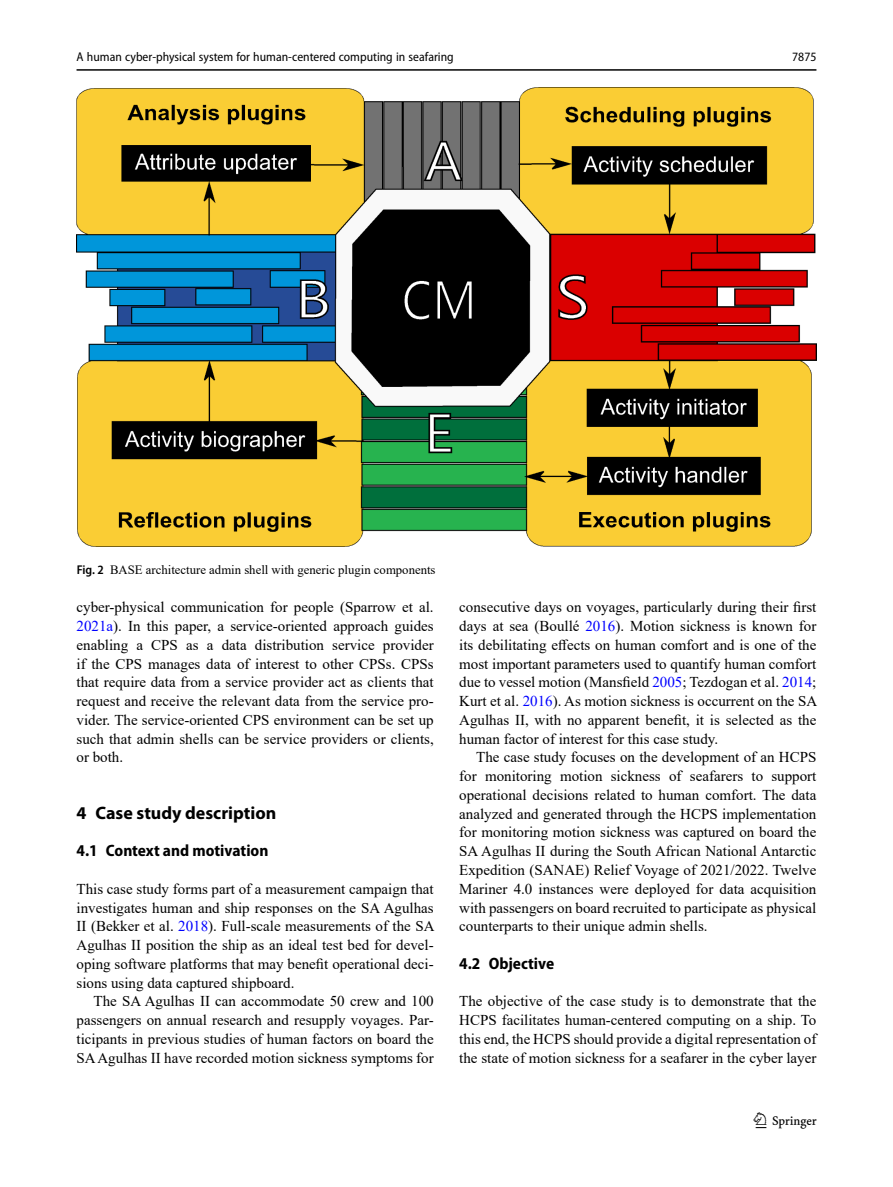
<style>
.page{position:relative;width:893px;height:1187px;background:#fff}
.page>*{position:absolute;margin:0;border:0;box-sizing:border-box;transform-origin:0 0}
.t1{font:22.5px "Springnew";color:#000}
.Head_1{font:700 18px "Myriad Pro";color:#000}
.Head_2_After_1{font:700 semi-condensed 16.5px "Myriad Pro";color:#000}
.Head_2{font:700 semi-condensed 16.5px "Myriad Pro";color:#000}
.Body_Text_Indent{font:15px/18.8px "Times New Roman";color:#000;text-align:justify}
.Body_Text{font:15px/18.8px "Times New Roman";color:#000;text-align:justify}
.t2{font:semi-condensed 12.75px "Myriad Pro";color:#000}
.Figure_Caption{font:12.75px "Times New Roman";color:#000}
.s1{font-family:"Myriad Pro";font-weight:600;font-stretch:semi-condensed}
.s2{color:#00f}
</style>
<div class="page">
<hr style="left:77px;top:69px;width:739px;height:2px;background:#000">
<img style="left:77px;top:87px;width:740px;height:459px">
<p class="t2" style="left:77px;top:49px;width:379px">A human cyber-physical system for human-centered computing in seafaring</p>
<p class="Figure_Caption" style="left:77px;top:561px;width:360px"><span class="s1">Fig. 2</span> BASE architecture admin shell with generic plugin components</p>
<p class="t2" style="left:792px;top:49px;width:26px">7875</p>
<p class="Body_Text" style="left:77px;top:597px;width:359px">cyber-physical communication for people (Sparrow et al.<br><span class="s2">2021a</span>). In this paper, a service-oriented approach guides enabling a CPS as a data distribution service provider if the CPS manages data of interest to other CPSs. CPSs that require data from a service provider act as clients that request and receive the relevant data from the service pro&shy;vider. The service-oriented CPS environment can be set up such that admin shells can be service providers or clients, or both.</p>
<p class="Head_1" style="left:77px;top:800px;width:201px">4 Case study description</p>
<p class="Head_2_After_1" style="left:77px;top:841px;width:193px">4.1 Context and motivation</p>
<p class="Body_Text" style="left:77px;top:878px;width:360px">This case study forms part of a measurement campaign that investigates human and ship responses on the SA Agulhas II (Bekker et al. <span class="s2">2018</span>). Full-scale measurements of the SA Agulhas II position the ship as an ideal test bed for devel&shy;oping software platforms that may benefit operational deci&shy;sions using data captured shipboard.</p>
<p class="Body_Text_Indent" style="left:77px;top:991px;width:359px;text-indent:17px">The SA Agulhas II can accommodate 50 crew and 100 passengers on annual research and resupply voyages. Par&shy;ticipants in previous studies of human factors on board the SA Agulhas II have recorded motion sickness symptoms for</p>
<p class="Body_Text_Indent" style="left:459px;top:597px;width:360px">consecutive days on voyages, particularly during their first days at sea (Boullé <span class="s2">2016</span>). Motion sickness is known for its debilitating effects on human comfort and is one of the most important parameters used to quantify human comfort due to vessel motion (Mansfield <span class="s2">2005</span>; Tezdogan et al. <span class="s2">2014</span>; Kurt et al. <span class="s2">2016</span>). As motion sickness is occurrent on the SA Agulhas II, with no apparent benefit, it is selected as the human factor of interest for this case study.</p>
<p class="Body_Text_Indent" style="left:459px;top:747px;width:359px;text-indent:17px">The case study focuses on the development of an HCPS for monitoring motion sickness of seafarers to support operational decisions related to human comfort. The data analyzed and generated through the HCPS implementation for monitoring motion sickness was captured on board the SA Agulhas II during the South African National Antarctic Expedition (SANAE) Relief Voyage of 2021/2022. Twelve Mariner 4.0 instances were deployed for data acquisition with passengers on board recruited to participate as physical counterparts to their unique admin shells.</p>
<p class="Head_2" style="left:459px;top:953px;width:96px">4.2 Objective</p>
<p class="Body_Text" style="left:459px;top:991px;width:359px">The objective of the case study is to demonstrate that the HCPS facilitates human-centered computing on a ship. To this end, the HCPS should provide a digital representation of the state of motion sickness for a seafarer in the cyber layer</p>
<h1 class="t1" style="left:756px;top:1107px;width:63px">1 3</h1>
</div>
